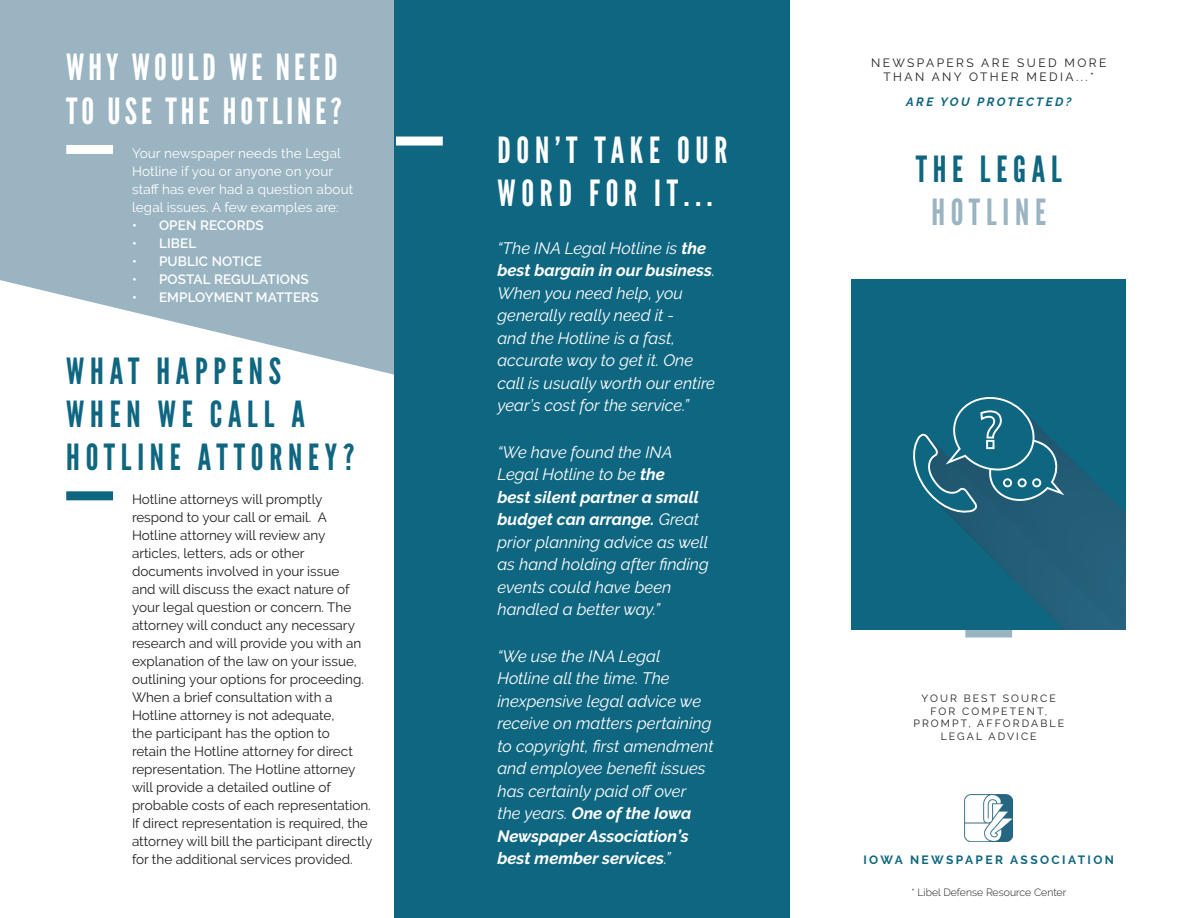
<style>
.page{position:relative;width:1188px;height:918px;background:#fff}
.page>*{position:absolute;margin:0;border:0;box-sizing:border-box;transform-origin:0 0}
.Title_Heading{font:36px/43.2px "League Gothic";letter-spacing:.16em;color:#0f6681;text-align:center}
.Title_Heading-2{font:36px/43.2px "League Gothic";letter-spacing:.11em;color:#fff}
.Title_Heading-3{font:36px/43.2px "League Gothic";letter-spacing:.16em;color:#fff}
.Body_Text{font:italic 16.5px/22.5px "Raleway";color:#fff}
.Body_Text-2{font:13.5px/18px "Raleway";color:#231f20}
.Body_Text-3{font:13.5px/18px "Raleway";letter-spacing:.01em;color:#fff}
.t1{font:600 13.5px "Raleway";letter-spacing:.01em;color:#fff}
.Page_Title_Header{font:12px/14.4px "Raleway";letter-spacing:.2em;color:#231f20;text-align:center}
.Subheaading{font:700 12px "Raleway";letter-spacing:.2em;color:#0f6681}
.Page_Title_Header-2{font:italic 700 12px "Raleway";letter-spacing:.2em;color:#0f6681}
.Page_Title_Header-3{font:10.5px/12.6px "Raleway";letter-spacing:.2em;color:#231f20;text-align:center}
.t2{font:300 10.5px "Raleway";color:#231f20}
.s1{font-weight:700}
.s2{color:#9ab4c2}
</style>
<div class="page">
<svg style="left:0;top:0;width:394px;height:375px;background:#a6bdc9"></svg>
<div style="left:394px;top:0;width:395px;height:918px;background:#0f6681"></div>
<div style="left:396px;top:137px;width:47px;height:9px;background:#fff"></div>
<div style="left:965px;top:628px;width:47px;height:9px;background:#9ab4c2"></div>
<div style="left:852px;top:280px;width:274px;height:350px;background:#0f6681"></div>
<svg style="left:913px;top:397px;width:213px;height:233px"></svg>
<img style="left:965px;top:794px;width:48px;height:48px">
<div style="left:66px;top:145px;width:47px;height:9px;background:#fff"></div>
<div style="left:66px;top:491px;width:47px;height:9px;background:#0f6681"></div>
<p class="Title_Heading-2" style="left:66px;top:46px;width:277px">WHY WOULD WE NEED<br>TO USE THE HOTLINE?</p>
<p class="Body_Text-3" style="left:132px;top:144px;width:223px">Your newspaper needs the Legal<br>Hotline if you or anyone on your staff has ever had a question about legal issues. A few examples are:</p>
<p class="t1" style="left:132px;top:217px;width:133px">• OPEN RECORDS</p>
<p class="t1" style="left:132px;top:235px;width:66px">• LIBEL</p>
<p class="t1" style="left:132px;top:253px;width:131px">• PUBLIC NOTICE</p>
<p class="t1" style="left:132px;top:271px;width:178px">• POSTAL REGULATIONS</p>
<p class="t1" style="left:132px;top:289px;width:188px">• EMPLOYMENT MATTERS</p>
<p class="Title_Heading" style="left:66px;top:349px;width:290px;text-align:left">WHAT HAPPENS<br>WHEN WE CALL A<br>HOTLINE ATTORNEY?</p>
<p class="Body_Text-2" style="left:132px;top:490px;width:242px">Hotline attorneys will promptly respond to your call or email. A Hotline attorney will review any articles, letters, ads or other documents involved in your issue<br>and will discuss the exact nature of your legal question or concern. The attorney will conduct any necessary research and will provide you with an explanation of the law on your issue, outlining your options for proceeding.<br>When a brief consultation with a Hotline attorney is not adequate,<br>the participant has the option to<br>retain the Hotline attorney for direct representation. The Hotline attorney will provide a detailed outline of probable costs of each representation.<br>If direct representation is required, the attorney will bill the participant directly for the additional services provided.</p>
<p class="Title_Heading-3" style="left:497px;top:129px;width:232px">DON’T TAKE OUR<br>WORD FOR IT...</p>
<p class="Body_Text" style="left:497px;top:236px;width:219px">“The INA Legal Hotline is <span class="s1">the best bargain in our business</span>.<br>When you need help, you generally really need it -<br>and the Hotline is a fast, accurate way to get it. One call is usually worth our entire year’s cost for the service.”</p>
<p class="Body_Text" style="left:497px;top:440px;width:213px">“We have found the INA<br>Legal Hotline to be <span class="s1">the<br>best silent partner a small budget can arrange.</span> Great prior planning advice as well as hand holding after finding events could have been handled a better way.”</p>
<p class="Body_Text" style="left:497px;top:644px;width:218px">“We use the INA Legal<br>Hotline all the time. The inexpensive legal advice we receive on matters pertaining to copyright, first amendment and employee benefit issues has certainly paid off over the years. <span class="s1">One of the Iowa<br>Newspaper Association’s best member services</span>.”</p>
<p class="Page_Title_Header" style="left:871px;top:55px;width:237px">NEWSPAPERS ARE SUED MORE<br>THAN ANY OTHER MEDIA...*</p>
<p class="Page_Title_Header-2" style="left:906px;top:95px;width:167px">ARE YOU PROTECTED?</p>
<p class="Title_Heading" style="left:916px;top:148px;width:147px">THE LEGAL<br><span class="s2">HOTLINE</span></p>
<p class="Page_Title_Header-3" style="left:913px;top:692px;width:152px">YOUR BEST SOURCE<br>FOR COMPETENT,<br>PROMPT, AFFORDABLE<br>LEGAL ADVICE</p>
<p class="Subheaading" style="left:863px;top:853px;width:252px">IOWA NEWSPAPER ASSOCIATION</p>
<p class="t2" style="left:911px;top:887px;width:156px">* Libel Defense Resource Center</p>
</div>
